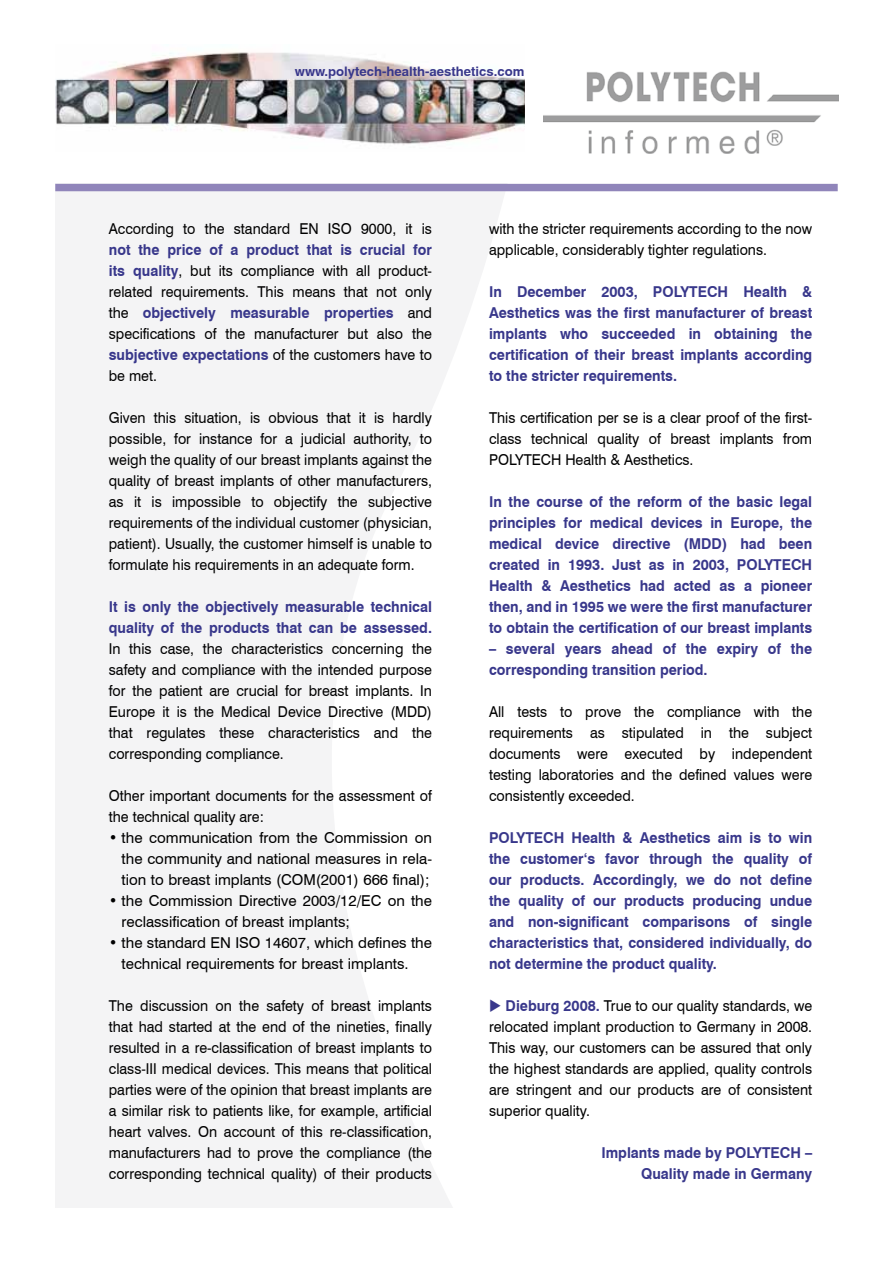
<style>
.page{position:relative;width:893px;height:1263px;background:#fff}
.page>*{position:absolute;margin:0;border:0;box-sizing:border-box;transform-origin:0 0}
.t1{font:15px/21px "Swiss 721 BT";color:#000;text-align:justify;scale:.95 1}
.t2{font:700 15px/21px "Swiss 721 BT";color:#38378b;text-align:justify;scale:.95 1}
.t3{font:15px/21px "Swiss 721 BT";color:#000}
.t4{font:700 13.2px "Swansea";color:#38378b}
.s1{font-weight:700;color:#38378b}
.s2{color:#38378b}
</style>
<div class="page">
<svg style="left:55px;top:191px;width:512px;height:1017px;fill:#f4f4f5"></svg>
<div style="left:55px;top:184px;width:783px;height:7px;background:#9085ba"></div>
<img style="left:543px;top:71px;width:295px;height:83px">
<img style="left:55px;top:52px;width:469px;height:93px">
<p class="t4" style="left:295px;top:63px;width:231px">www.polytech-health-aesthetics.com</p>
<p class="t1" style="left:109px;top:218px;width:342px">According to the standard EN ISO 9000, it is</p>
<p class="t1" style="left:109px;top:239px;width:342px"><span class="s1">not the price of a product that is crucial for its quality</span>, but its compliance with all product&shy;related requirements. This means that not only the <span class="s1">objectively measurable properties</span> and specifications of the manufacturer but also the <span class="s1">subjective expectations</span> of the customers have to be met.</p>
<p class="t1" style="left:109px;top:407px;width:342px">Given this situation, is obvious that it is hardly possible, for instance for a judicial authority, to weigh the quality of our breast implants against the quality of breast implants of other manufacturers, as it is impossible to objectify the subjective requirements of the individual customer (physician, patient). Usually, the customer himself is unable to formulate his requirements in an adequate form.</p>
<p class="t2" style="left:109px;top:596px;width:342px">It is only the objectively measurable technical quality of the products that can be assessed.</p>
<p class="t1" style="left:109px;top:638px;width:342px">In this case, the characteristics concerning the safety and compliance with the intended purpose for the patient are crucial for breast implants. In Europe it is the Medical Device Directive (MDD) that regulates these characteristics and the corresponding compliance.</p>
<p class="t1" style="left:109px;top:785px;width:342px">Other important documents for the assessment of the technical quality are:</p>
<p class="t3" style="left:122px;top:827px;width:312px;text-align:justify;text-indent:-13px">• the communication from the Commission on the community and national measures in rela&shy;tion to breast implants (COM(2001) 666 final);</p>
<p class="t3" style="left:122px;top:890px;width:312px;text-indent:-13px">• the Commission Directive 2003/12/EC on the reclassification of breast implants;</p>
<p class="t3" style="left:122px;top:932px;width:312px;text-indent:-13px">• the standard EN ISO 14607, which defines the technical requirements for breast implants.</p>
<p class="t1" style="left:109px;top:995px;width:342px">The discussion on the safety of breast implants that had started at the end of the nineties, finally resulted in a re-classification of breast implants to class-III medical devices. This means that political parties were of the opinion that breast implants are a similar risk to patients like, for example, artificial heart valves. On account of this re-classification, manufacturers had to prove the compliance (the corresponding technical quality) of their products</p>
<p class="t1" style="left:489px;top:218px;width:342px">with the stricter requirements according to the now applicable, considerably tighter regulations.</p>
<p class="t2" style="left:489px;top:281px;width:342px">In December 2003, POLYTECH Health &amp; Aesthetics was the first manufacturer of breast implants who succeeded in obtaining the certification of their breast implants according to the stricter requirements.</p>
<p class="t1" style="left:489px;top:407px;width:342px">This certification per se is a clear proof of the first&shy;class technical quality of breast implants from POLYTECH Health &amp; Aesthetics.</p>
<p class="t2" style="left:489px;top:491px;width:342px">In the course of the reform of the basic legal principles for medical devices in Europe, the medical device directive (MDD) had been created in 1993. Just as in 2003, POLYTECH Health &amp; Aesthetics had acted as a pioneer then, and in 1995 we were the first manufacturer to obtain the certification of our breast implants</p>
<p class="t2" style="left:489px;top:638px;width:342px">– several years ahead of the expiry of the corresponding transition period.</p>
<p class="t1" style="left:489px;top:701px;width:342px">All tests to prove the compliance with the requirements as stipulated in the subject documents were executed by independent testing laboratories and the defined values were consistently exceeded.</p>
<p class="t2" style="left:489px;top:827px;width:342px">POLYTECH Health &amp; Aesthetics aim is to win the customer‘s favor through the quality of our products. Accordingly, we do not define the quality of our products producing undue and non-significant comparisons of single characteristics that, considered individually, do not determine the product quality.</p>
<p class="t1" style="left:489px;top:995px;width:342px"><span class="s2">◆</span> <span class="s1">Dieburg 2008.</span> True to our quality standards, we relocated implant production to Germany in 2008.<br>This way, our customers can be assured that only the highest standards are applied, quality controls are stringent and our products are of consistent superior quality.</p>
<p class="t2" style="left:601px;top:1142px;width:223px;text-align:right">Implants made by POLYTECH –<br>Quality made in Germany</p>
</div>
